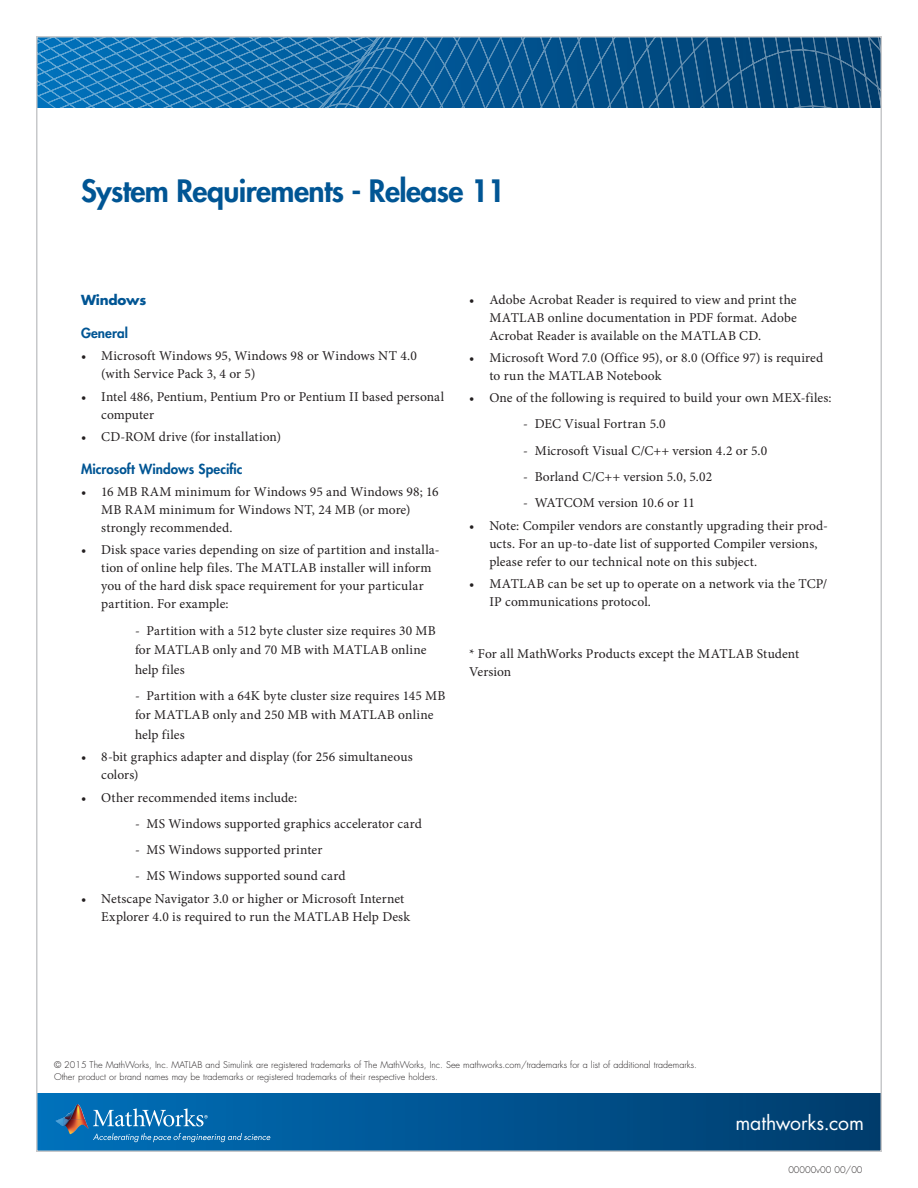
<style>
.page{position:relative;width:918px;height:1188px;background:#fff}
.page>*{position:absolute;margin:0;border:0;box-sizing:border-box;transform-origin:0 0}
.Title_-_Option_1{font:800 30px "Futura Std";letter-spacing:-.02em;color:#005594}
.t1{font:19.5px "Futura Std";letter-spacing:-.005em;color:#fff}
.Body_-_Copy{font:13.5px/18px "Minion Pro";letter-spacing:.005em;color:#231f20}
.Body_-_Subhead{font:800 13.5px "Futura Std";letter-spacing:.005em;color:#005594}
.Subhead{font:700 13.5px "Futura Std";letter-spacing:-.015em;color:#005594}
.t2{font:300 9px/11.2px "Futura Std";color:#231f20}
</style>
<div class="page">
<div style="left:37px;top:1094px;width:844px;height:57px;background:linear-gradient(to right,#0070bb,#003b6c)"></div>
<svg style="left:39px;top:39px;width:384px;height:69px;background:#1873b0"></svg>
<svg style="left:423px;top:39px;width:25px;height:69px;background:#0e5f9b"></svg>
<svg style="left:448px;top:39px;width:16px;height:69px"></svg>
<svg style="left:464px;top:39px;width:415px;height:69px;background:#0d5286"></svg>
<img style="left:64px;top:1104px;width:21px;height:15px">
<svg style="left:56px;top:1118px;width:8px;height:8px"></svg>
<img style="left:64px;top:1119px;width:25px;height:15px">
<svg style="left:93px;top:1133px;width:177px;height:9px;background:#2d82bb"></svg>
<svg style="left:93px;top:1108px;width:115px;height:19px;background:#3e8ec3"></svg>
<p class="Title_-_Option_1" style="left:81px;top:172px;width:426px">System Requirements - Release 11</p>
<p class="Subhead" style="left:81px;top:291px;width:67px">Windows</p>
<p class="Body_-_Subhead" style="left:81px;top:324px;width:49px">General</p>
<p class="Body_-_Copy" style="left:101px;top:347px;width:317px;text-indent:-20px">• Microsoft Windows 95, Windows 98 or Windows NT 4.0 (with Service Pack 3, 4 or 5)</p>
<p class="Body_-_Copy" style="left:101px;top:387px;width:344px;text-indent:-20px">• Intel 486, Pentium, Pentium Pro or Pentium II based personal computer</p>
<p class="Body_-_Copy" style="left:81px;top:428px;width:202px">• CD-ROM drive (for installation)</p>
<p class="Body_-_Subhead" style="left:81px;top:460px;width:163px">Microsoft Windows Specific</p>
<p class="Body_-_Copy" style="left:101px;top:483px;width:339px;text-indent:-20px">• 16 MB RAM minimum for Windows 95 and Windows 98; 16<br>MB RAM minimum for Windows NT, 24 MB (or more) strongly recommended.</p>
<p class="Body_-_Copy" style="left:101px;top:541px;width:340px;text-indent:-20px">• Disk space varies depending on size of partition and installa&shy;tion of online help files. The MATLAB installer will inform you of the hard disk space requirement for your particular partition. For example:</p>
<p class="Body_-_Copy" style="left:135px;top:621px;width:302px;line-height:19.5px">- Partition with a 512 byte cluster size requires 30 MB for MATLAB only and 70 MB with MATLAB online help files</p>
<p class="Body_-_Copy" style="left:135px;top:686px;width:312px;line-height:19.5px">- Partition with a 64K byte cluster size requires 145 MB for MATLAB only and 250 MB with MATLAB online help files</p>
<p class="Body_-_Copy" style="left:101px;top:748px;width:313px;text-indent:-20px">• 8-bit graphics adapter and display (for 256 simultaneous colors)</p>
<p class="Body_-_Copy" style="left:81px;top:788px;width:218px">• Other recommended items include:</p>
<p class="Body_-_Copy" style="left:135px;top:815px;width:288px">- MS Windows supported graphics accelerator card</p>
<p class="Body_-_Copy" style="left:135px;top:841px;width:189px">- MS Windows supported printer</p>
<p class="Body_-_Copy" style="left:135px;top:867px;width:212px">- MS Windows supported sound card</p>
<p class="Body_-_Copy" style="left:101px;top:889px;width:310px;text-indent:-20px">• Netscape Navigator 3.0 or higher or Microsoft Internet<br>Explorer 4.0 is required to run the MATLAB Help Desk</p>
<p class="Body_-_Copy" style="left:489px;top:290px;width:309px;text-align:justify;text-indent:-20px">• Adobe Acrobat Reader is required to view and print the MATLAB online documentation in PDF format. Adobe Acrobat Reader is available on the MATLAB CD.</p>
<p class="Body_-_Copy" style="left:489px;top:349px;width:335px;text-indent:-20px">• Microsoft Word 7.0 (Office 95), or 8.0 (Office 97) is required to run the MATLAB Notebook</p>
<p class="Body_-_Copy" style="left:469px;top:389px;width:364px">• One of the following is required to build your own MEX-files:</p>
<p class="Body_-_Copy" style="left:523px;top:415px;width:144px">- DEC Visual Fortran 5.0</p>
<p class="Body_-_Copy" style="left:523px;top:441px;width:246px">- Microsoft Visual C/C++ version 4.2 or 5.0</p>
<p class="Body_-_Copy" style="left:523px;top:468px;width:191px">- Borland C/C++ version 5.0, 5.02</p>
<p class="Body_-_Copy" style="left:523px;top:494px;width:173px">- WATCOM version 10.6 or 11</p>
<p class="Body_-_Copy" style="left:489px;top:516px;width:340px;text-indent:-20px">• Note: Compiler vendors are constantly upgrading their prod&shy;ucts. For an up-to-date list of supported Compiler versions, please refer to our technical note on this subject.</p>
<p class="Body_-_Copy" style="left:489px;top:575px;width:339px;text-indent:-20px">• MATLAB can be set up to operate on a network via the TCP/<br>IP communications protocol.</p>
<p class="Body_-_Copy" style="left:469px;top:644px;width:332px;line-height:18.8px">* For all MathWorks Products except the MATLAB Student<br>Version</p>
<p class="t2" style="left:54px;top:1060px;width:644px">© 2015 The MathWorks, Inc. MATLAB and Simulink are registered trademarks of The MathWorks, Inc. See mathworks.com/trademarks for a list of additional trademarks.<br>Other product or brand names may be trademarks or registered trademarks of their respective holders.</p>
<p class="t1" style="left:735px;top:1110px;width:130px">mathworks.com</p>
<p class="t2" style="left:788px;top:1165px;width:76px">00000v00 00/00</p>
</div>
